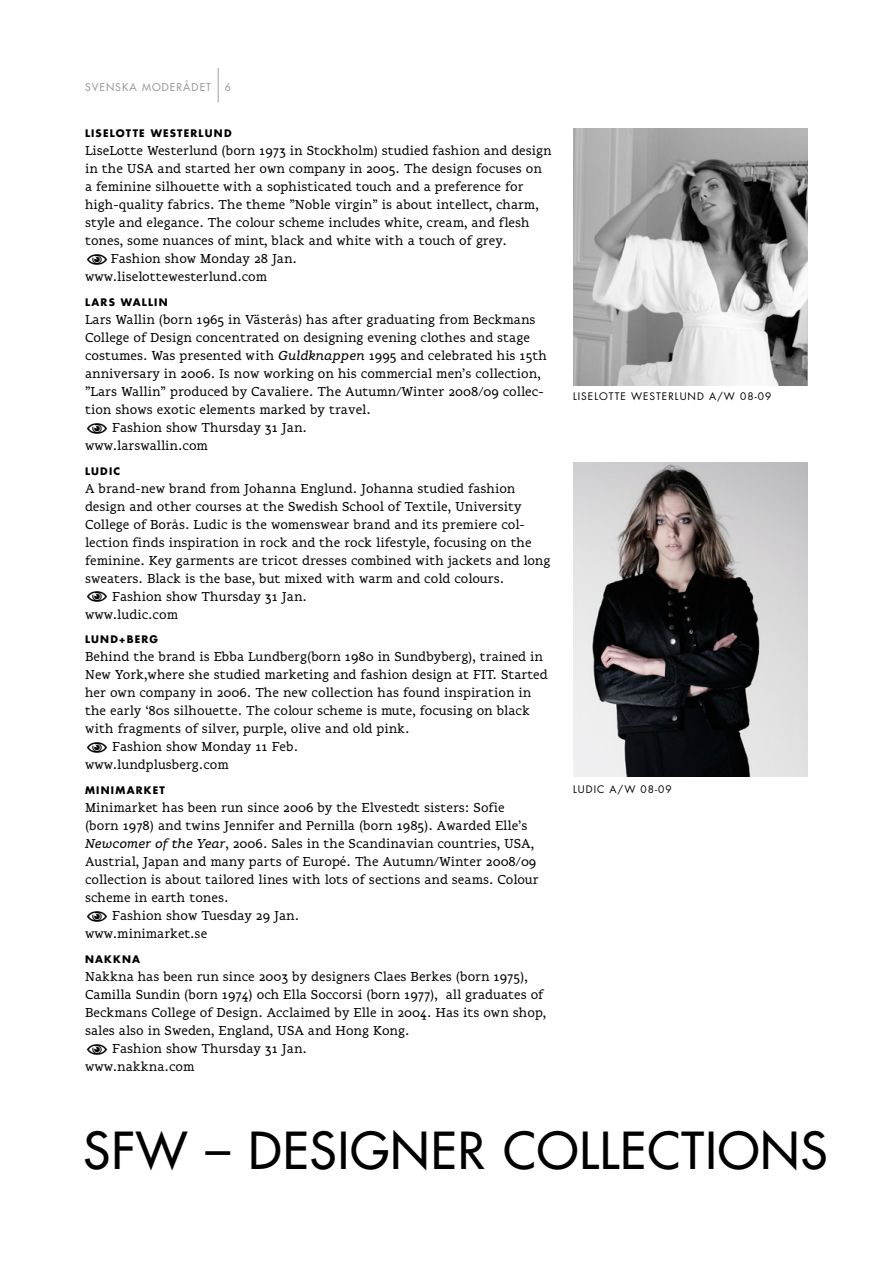
<style>
.page{position:relative;width:893px;height:1263px;background:#fff}
.page>*{position:absolute;margin:0;border:0;box-sizing:border-box;transform-origin:0 0}
.t1{font:49.65px "Futura";letter-spacing:.025em;color:#000}
.t2{font:13.5px "Flembo Text";color:#000}
.t3{font:10.5px "Futura";letter-spacing:.1em;color:#9c9d9f}
.t4{font:700 10.2px "Futura";letter-spacing:.12em;color:#000}
.t5{font:10.2px "Futura";letter-spacing:.1em;color:#000}
.s1{font-style:italic}
</style>
<div class="page">
<hr style="left:218px;top:68px;width:1px;height:34px;background:#9c9d9f">
<img style="left:573px;top:462px;width:235px;height:314px">
<img style="left:573px;top:129px;width:235px;height:256px">
<p class="t3" style="left:85px;top:80px;width:127px">SVENSKA MODERÅDET</p>
<p class="t3" style="left:225px;top:80px;width:8px">6</p>
<p class="t4" style="left:85px;top:126px;width:7px">LISE</p>
<p class="t4" style="left:110px;top:126px;width:15px">LOTTE</p>
<p class="t4" style="left:151px;top:126px;width:9px">WESTE</p>
<p class="t4" style="left:191px;top:126px;width:43px">RLUND</p>
<p class="t2" style="left:85px;top:143px;width:468px">LiseLotte Westerlund (born 1973 in Stockholm) studied fashion and design</p>
<p class="t2" style="left:85px;top:161px;width:458px">in the USA and started her own company in 2005. The design focuses on</p>
<p class="t2" style="left:85px;top:179px;width:440px">a feminine silhouette with a sophisticated touch and a preference for</p>
<p class="t2" style="left:85px;top:197px;width:455px">high-quality fabrics. The theme ”Noble virgin” is about intellect, charm,</p>
<p class="t2" style="left:85px;top:215px;width:446px">style and elegance. The colour scheme includes white, cream, and flesh</p>
<p class="t2" style="left:85px;top:233px;width:423px">tones, some nuances of mint, black and white with a touch of grey.</p>
<p class="t2" style="left:111px;top:251px;width:188px">Fashion show Monday 28 Jan.</p>
<p class="t2" style="left:85px;top:269px;width:184px">www.liselottewesterlund.com</p>
<p class="t4" style="left:85px;top:295px;width:45px">LARSWALLIN</p>
<p class="t2" style="left:85px;top:312px;width:452px">Lars Wallin (born 1965 in Västerås) has after graduating from Beckmans</p>
<p class="t2" style="left:85px;top:330px;width:446px">College of Design concentrated on designing evening clothes and stage</p>
<p class="t2" style="left:85px;top:348px;width:463px">costumes. Was presented with <span class="s1">Guldknappen</span> 1995 and celebrated his 15th</p>
<p class="t2" style="left:85px;top:366px;width:457px">anniversary in 2006. Is now working on his commercial men’s collection,</p>
<p class="t2" style="left:85px;top:384px;width:460px">”Lars Wallin” produced by Cavaliere. The Autumn/Winter 2008/09 collec-</p>
<p class="t2" style="left:85px;top:402px;width:287px">tion shows exotic elements marked by travel.</p>
<p class="t2" style="left:112px;top:420px;width:196px">Fashion show Thursday 31 Jan.</p>
<p class="t2" style="left:85px;top:438px;width:124px">www.larswallin.com</p>
<p class="t4" style="left:85px;top:464px;width:31px">LUDIC</p>
<p class="t2" style="left:85px;top:481px;width:432px">A brand-new brand from Johanna Englund. Johanna studied fashion</p>
<p class="t2" style="left:85px;top:499px;width:438px">design and other courses at the Swedish School of Textile, University</p>
<p class="t2" style="left:85px;top:517px;width:441px">College of Borås. Ludic is the womenswear brand and its premiere col-</p>
<p class="t2" style="left:85px;top:535px;width:448px">lection finds inspiration in rock and the rock lifestyle, focusing on the</p>
<p class="t2" style="left:85px;top:553px;width:467px">feminine. Key garments are tricot dresses combined with jackets and long</p>
<p class="t2" style="left:85px;top:571px;width:421px">sweaters. Black is the base, but mixed with warm and cold colours.</p>
<p class="t2" style="left:112px;top:589px;width:196px">Fashion show Thursday 31 Jan.</p>
<p class="t2" style="left:85px;top:607px;width:95px">www.ludic.com</p>
<p class="t4" style="left:85px;top:632px;width:75px">LUND+BERG</p>
<p class="t2" style="left:85px;top:649px;width:459px">Behind the brand is Ebba Lundberg(born 1980 in Sundbyberg), trained in</p>
<p class="t2" style="left:85px;top:667px;width:464px">New York,where she studied marketing and fashion design at FIT. Started</p>
<p class="t2" style="left:85px;top:685px;width:448px">her own company in 2006. The new collection has found inspiration in</p>
<p class="t2" style="left:85px;top:703px;width:446px">the early ‘80s silhouette. The colour scheme is mute, focusing on black</p>
<p class="t2" style="left:85px;top:721px;width:326px">with fragments of silver, purple, olive and old pink.</p>
<p class="t2" style="left:112px;top:739px;width:188px">Fashion show Monday 11 Feb.</p>
<p class="t2" style="left:85px;top:757px;width:145px">www.lundplusberg.com</p>
<p class="t4" style="left:85px;top:783px;width:10px">MINIMA</p>
<p class="t4" style="left:136px;top:783px;width:16px">RKET</p>
<p class="t2" style="left:85px;top:800px;width:421px">Minimarket has been run since 2006 by the Elvestedt sisters: Sofie</p>
<p class="t2" style="left:85px;top:818px;width:444px">(born 1978) and twins Jennifer and Pernilla (born 1985). Awarded Elle’s</p>
<p class="t2" style="left:85px;top:836px;width:451px"><span class="s1">Newcomer of the Year</span>, 2006. Sales in the Scandinavian countries, USA,</p>
<p class="t2" style="left:85px;top:854px;width:453px">Austrial, Japan and many parts of Europé. The Autumn/Winter 2008/09</p>
<p class="t2" style="left:85px;top:872px;width:455px">collection is about tailored lines with lots of sections and seams. Colour</p>
<p class="t2" style="left:85px;top:890px;width:145px">scheme in earth tones.</p>
<p class="t2" style="left:112px;top:908px;width:189px">Fashion show Tuesday 29 Jan.</p>
<p class="t2" style="left:85px;top:926px;width:124px">www.minimarket.se</p>
<p class="t4" style="left:85px;top:952px;width:11px">NAKKNA</p>
<p class="t2" style="left:85px;top:969px;width:444px">Nakkna has been run since 2003 by designers Claes Berkes (born 1975),</p>
<p class="t2" style="left:85px;top:987px;width:460px">Camilla Sundin (born 1974) och Ella Soccorsi (born 1977), all graduates of</p>
<p class="t2" style="left:85px;top:1005px;width:463px">Beckmans College of Design. Acclaimed by Elle in 2004. Has its own shop,</p>
<p class="t2" style="left:85px;top:1023px;width:326px">sales also in Sweden, England, USA and Hong Kong.</p>
<p class="t2" style="left:112px;top:1041px;width:196px">Fashion show Thursday 31 Jan.</p>
<p class="t2" style="left:85px;top:1059px;width:111px">www.nakkna.com</p>
<p class="t5" style="left:573px;top:389px;width:200px">LISELOTTE WESTERLUND A/W 08-09</p>
<p class="t5" style="left:573px;top:782px;width:100px">LUDIC A/W 08-09</p>
<h1 class="t1" style="left:84px;top:1118px;width:745px">SFW – DESIGNER COLLECTIONS</h1>
</div>
